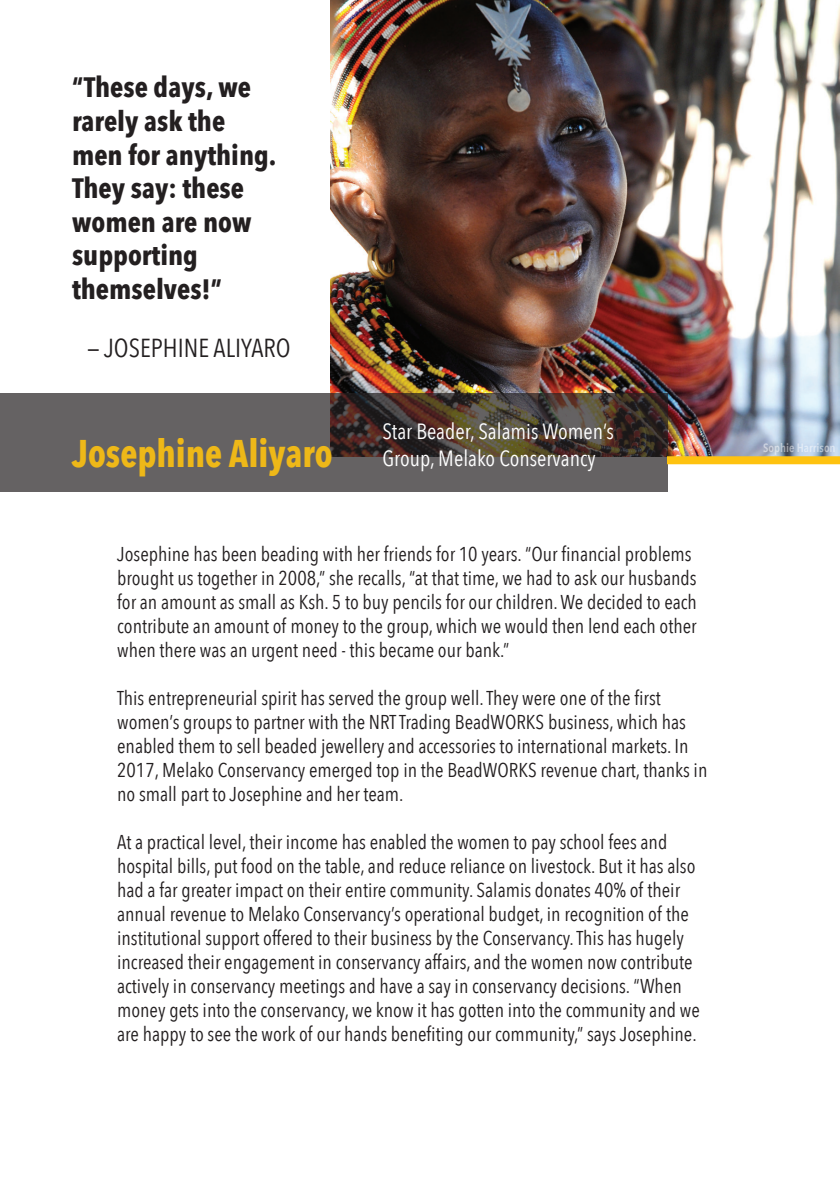
<style>
.page{position:relative;width:840px;height:1191px;background:#fff}
.page>*{position:absolute;margin:0;border:0;box-sizing:border-box;transform-origin:0 0}
.t1{font:700 38.6px "Avenir Next Condensed";color:#fec210;scale:.93 1}
.t2{font:700 28px/33.6px "Avenir Next Condensed";color:#231f20}
.t3{font:26px "Avenir Next Condensed";color:#231f20}
.t4{font:22px/26.4px "Avenir Next Condensed";color:#fff}
.t5{font:20px/24px "Avenir Next Condensed";color:#231f20}
.t6{font:600 12px "Avenir Next Condensed";color:#fff}
</style>
<div class="page">
<img style="left:330px;top:0;width:509px;height:456px">
<svg style="left:0;top:393px;width:666px;height:99px;background:#5a5452"></svg>
<div style="left:666px;top:456px;width:173px;height:8px;background:#fec210"></div>
<h2 class="t2" style="left:72px;top:71px;width:206px">“These days, we rarely ask the men for anything.<br>They say: these women are now supporting themselves!”</h2>
<h3 class="t3" style="left:87px;top:325px;width:204px">— JOSEPHINE ALIYARO</h3>
<h1 class="t1" style="left:72px;top:430px;width:281px">Josephine Aliyaro</h1>
<p class="t4" style="left:382px;top:417px;width:233px">Star Beader, Salamis Women’s<br>Group, Melako Conservancy</p>
<p class="t5" style="left:117px;top:541px;width:581px">Josephine has been beading with her friends for 10 years. “Our financial problems brought us together in 2008,” she recalls, “at that time, we had to ask our husbands for an amount as small as Ksh. 5 to buy pencils for our children. We decided to each contribute an amount of money to the group, which we would then lend each other when there was an urgent need - this became our bank.”</p>
<p class="t5" style="left:117px;top:685px;width:591px">This entrepreneurial spirit has served the group well. They were one of the first women’s groups to partner with the NRT Trading BeadWORKS business, which has enabled them to sell beaded jewellery and accessories to international markets. In 2017, Melako Conservancy emerged top in the BeadWORKS revenue chart, thanks in no small part to Josephine and her team.</p>
<p class="t5" style="left:117px;top:829px;width:583px">At a practical level, their income has enabled the women to pay school fees and hospital bills, put food on the table, and reduce reliance on livestock. But it has also had a far greater impact on their entire community. Salamis donates 40% of their annual revenue to Melako Conservancy’s operational budget, in recognition of the institutional support offered to their business by the Conservancy. This has hugely increased their engagement in conservancy affairs, and the women now contribute actively in conservancy meetings and have a say in conservancy decisions. “When money gets into the conservancy, we know it has gotten into the community and we are happy to see the work of our hands benefiting our community,” says Josephine.</p>
<p class="t6" style="left:762px;top:437px;width:74px">Sophie Harrison</p>
</div>
